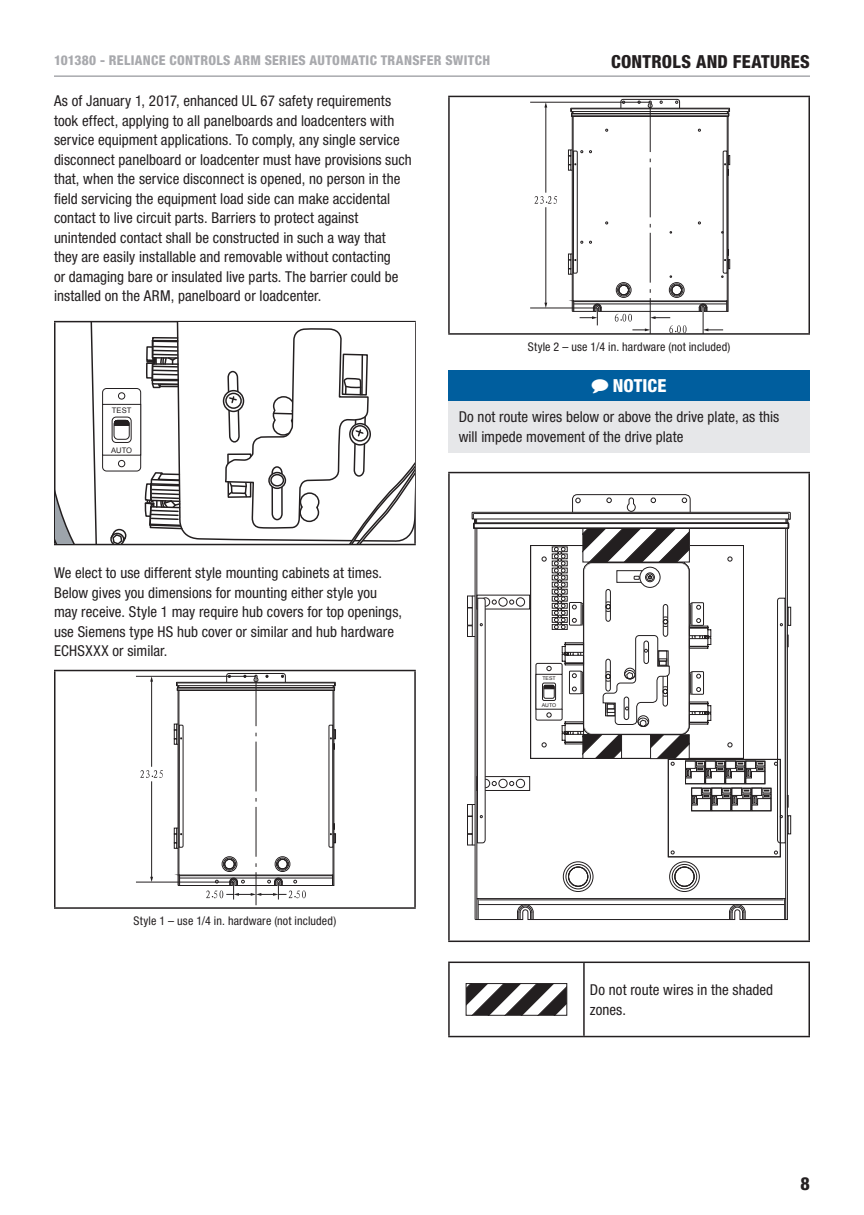
<style>
.page{position:relative;width:864px;height:1215px;background:#fff}
.page>*{position:absolute;margin:0;border:0;box-sizing:border-box;transform-origin:0 0}
.t1{font:800 condensed 18px "Helvetica Neue LT Std";color:#231f20}
.t2{font:800 condensed 18px "Helvetica Neue LT Std";letter-spacing:.005em;color:#fff}
.t3{font:condensed 15px/19.5px "Helvetica Neue LT Std";letter-spacing:.005em;color:#231f20}
.t4{font:800 condensed 13.5px "Helvetica Neue LT Std";letter-spacing:.02em;color:#a8a9ad}
.t5{font:condensed 12px "Helvetica Neue LT Std";letter-spacing:.015em;color:#231f20}
.t6{font:7.65px "Arial";color:#231f20}
.t7{font:5.25px "Arial";color:#231f20}
</style>
<div class="page">
<hr style="left:54px;top:75px;width:756px;height:2px;background:#a8a9ad">
<hr style="left:54px;top:321px;width:362px;height:1px;background:#231f20">
<hr style="left:54px;top:322px;width:2px;height:222px;background:#231f20">
<hr style="left:414px;top:322px;width:2px;height:222px;background:#231f20">
<hr style="left:54px;top:544px;width:362px;height:1px;background:#231f20">
<svg style="left:56px;top:322px;width:168px;height:222px"></svg>
<div style="left:112px;top:529px;width:15px;height:13px;border:1px solid #231f20;border-radius:50%"></div>
<svg style="left:109px;top:532px;width:18px;height:12px"></svg>
<svg style="left:176px;top:322px;width:48px;height:221px"></svg>
<div style="left:223px;top:391px;width:21px;height:21px;background:#706e6e;border-radius:50%"></div>
<div style="left:223px;top:390px;width:21px;height:22px;border:1px solid #231f20;border-radius:50%"></div>
<svg style="left:224px;top:322px;width:191px;height:222px"></svg>
<svg style="left:126px;top:322px;width:54px;height:67px"></svg>
<svg style="left:144px;top:471px;width:39px;height:59px"></svg>
<div style="left:103px;top:389px;width:38px;height:82px;background:#fff;border-radius:4px"></div>
<div style="left:102px;top:388px;width:39px;height:84px;border:1px solid #231f20;border-radius:4px"></div>
<div style="left:102px;top:404px;width:39px;height:52px;border:1px solid #231f20"></div>
<svg style="left:112px;top:417px;width:19px;height:25px"></svg>
<div style="left:112px;top:417px;width:20px;height:26px;border:1px solid #231f20;border-radius:4px"></div>
<div style="left:114px;top:420px;width:15px;height:19px;background:#fff;border-radius:4px"></div>
<div style="left:114px;top:420px;width:16px;height:20px;border:1px solid #231f20;border-radius:4px"></div>
<div style="left:118px;top:460px;width:7px;height:7px;border:1px solid #231f20;border-radius:50%"></div>
<div style="left:118px;top:392px;width:7px;height:8px;border:1px solid #231f20;border-radius:50%"></div>
<svg style="left:114px;top:420px;width:15px;height:6px"></svg>
<hr style="left:54px;top:670px;width:362px;height:1px;background:#231f20">
<hr style="left:54px;top:671px;width:2px;height:236px;background:#231f20">
<hr style="left:414px;top:671px;width:2px;height:236px;background:#231f20">
<hr style="left:54px;top:907px;width:362px;height:2px;background:#231f20">
<hr style="left:256px;top:872px;width:1px;height:33px;background:#231f20">
<svg style="left:136px;top:673px;width:200px;height:227px"></svg>
<hr style="left:448px;top:96px;width:362px;height:1px;background:#231f20">
<hr style="left:448px;top:97px;width:2px;height:236px;background:#231f20">
<hr style="left:808px;top:97px;width:2px;height:236px;background:#231f20">
<hr style="left:448px;top:333px;width:362px;height:2px;background:#231f20">
<hr style="left:530px;top:308px;width:67px;height:1px;background:#231f20">
<hr style="left:530px;top:102px;width:120px;height:1px;background:#231f20">
<hr style="left:546px;top:107px;width:1px;height:197px;background:#231f20">
<svg style="left:544px;top:102px;width:3px;height:6px"></svg>
<svg style="left:544px;top:303px;width:3px;height:5px"></svg>
<div style="left:528px;top:193px;width:35px;height:14px;background:#fff"></div>
<svg style="left:535px;top:196px;width:22px;height:8px"></svg>
<svg style="left:568px;top:99px;width:162px;height:234px"></svg>
<div style="left:448px;top:371px;width:362px;height:30px;background:#005e9e"></div>
<div style="left:448px;top:401px;width:362px;height:51px;background:#e6e7e9"></div>
<hr style="left:448px;top:472px;width:362px;height:1px;background:#231f20">
<hr style="left:448px;top:473px;width:2px;height:468px;background:#231f20">
<hr style="left:808px;top:473px;width:2px;height:468px;background:#231f20">
<hr style="left:448px;top:941px;width:362px;height:1px;background:#231f20">
<svg style="left:474px;top:854px;width:314px;height:66px"></svg>
<div style="left:467px;top:596px;width:6px;height:12px;border:1px solid #231f20"></div>
<div style="left:467px;top:608px;width:6px;height:18px;border:1px solid #231f20"></div>
<div style="left:467px;top:625px;width:6px;height:12px;border:1px solid #231f20"></div>
<div style="left:467px;top:804px;width:6px;height:12px;border:1px solid #231f20"></div>
<div style="left:467px;top:816px;width:6px;height:18px;border:1px solid #231f20"></div>
<div style="left:467px;top:834px;width:6px;height:11px;border:1px solid #231f20"></div>
<svg style="left:476px;top:898px;width:310px;height:22px"></svg>
<div style="left:563px;top:861px;width:30px;height:31px;border:1px solid #231f20;border-radius:50%"></div>
<div style="left:566px;top:864px;width:25px;height:25px;border:1px solid #231f20;border-radius:50%"></div>
<div style="left:568px;top:867px;width:20px;height:20px;border:1px solid #231f20;border-radius:50%"></div>
<div style="left:669px;top:861px;width:31px;height:31px;border:1px solid #231f20;border-radius:50%"></div>
<div style="left:672px;top:864px;width:25px;height:25px;border:1px solid #231f20;border-radius:50%"></div>
<div style="left:675px;top:867px;width:19px;height:20px;border:1px solid #231f20;border-radius:50%"></div>
<hr style="left:478px;top:904px;width:306px;height:1px;background:#231f20">
<div style="left:668px;top:759px;width:113px;height:98px;border:1px solid #231f20"></div>
<svg style="left:471px;top:494px;width:320px;height:360px"></svg>
<hr style="left:448px;top:962px;width:136px;height:1px;background:#231f20">
<hr style="left:448px;top:963px;width:2px;height:73px;background:#231f20">
<hr style="left:584px;top:962px;width:226px;height:1px;background:#231f20">
<hr style="left:583px;top:963px;width:2px;height:73px;background:#231f20">
<hr style="left:808px;top:963px;width:2px;height:73px;background:#231f20">
<hr style="left:448px;top:1036px;width:136px;height:1px;background:#231f20">
<hr style="left:584px;top:1036px;width:226px;height:1px;background:#231f20">
<div style="left:466px;top:983px;width:101px;height:33px;border:1px solid #231f20"></div>
<svg style="left:466px;top:984px;width:101px;height:31px"></svg>
<p class="t4" style="left:54px;top:52px;width:71px">101380 - RELIANCE</p>
<p class="t4" style="left:169px;top:52px;width:17px">CONTROLS</p>
<p class="t4" style="left:234px;top:52px;width:46px">ARM SERIES</p>
<p class="t4" style="left:310px;top:52px;width:17px">AUTOMATIC</p>
<p class="t4" style="left:381px;top:52px;width:16px">TRANSFER</p>
<p class="t4" style="left:445px;top:52px;width:16px">SWITCH</p>
<p class="t1" style="left:611px;top:50px;width:21px">CONTROLS</p>
<p class="t1" style="left:696px;top:50px;width:12px">AND</p>
<p class="t1" style="left:733px;top:50px;width:20px">FEATURES</p>
<p class="t3" style="left:54px;top:91px;width:359px">As of January 1, 2017, enhanced UL 67 safety requirements took effect, applying to all panelboards and loadcenters with service equipment applications. To comply, any single service disconnect panelboard or loadcenter must have provisions such that, when the service disconnect is opened, no person in the field servicing the equipment load side can make accidental contact to live circuit parts. Barriers to protect against unintended contact shall be constructed in such a way that they are easily installable and removable without contacting<br>or damaging bare or insulated live parts. The barrier could be installed on the ARM, panelboard or loadcenter.</p>
<p class="t6" style="left:112px;top:405px;width:21px">TEST</p>
<p class="t6" style="left:111px;top:445px;width:23px">AUTO</p>
<p class="t3" style="left:54px;top:563px;width:350px">We elect to use different style mounting cabinets at times.<br>Below gives you dimensions for mounting either style you may receive. Style 1 may require hub covers for top openings, use Siemens type HS hub cover or similar and hub hardware ECHSXXX or similar.</p>
<p class="t5" style="left:528px;top:340px;width:204px">Style 2 – use 1/4 in. hardware (not included)</p>
<p class="t2" style="left:592px;top:375px;width:76px">◆ NOTICE</p>
<p class="t3" style="left:459px;top:407px;width:322px">Do not route wires below or above the drive plate, as this will impede movement of the drive plate</p>
<p class="t7" style="left:542px;top:675px;width:15px">TEST</p>
<p class="t7" style="left:542px;top:702px;width:16px">AUTO</p>
<p class="t5" style="left:134px;top:914px;width:204px">Style 1 – use 1/4 in. hardware (not included)</p>
<p class="t3" style="left:590px;top:980px;width:185px">Do not route wires in the shaded zones.</p>
<p class="t1" style="left:801px;top:1172px;width:11px">8</p>
</div>
